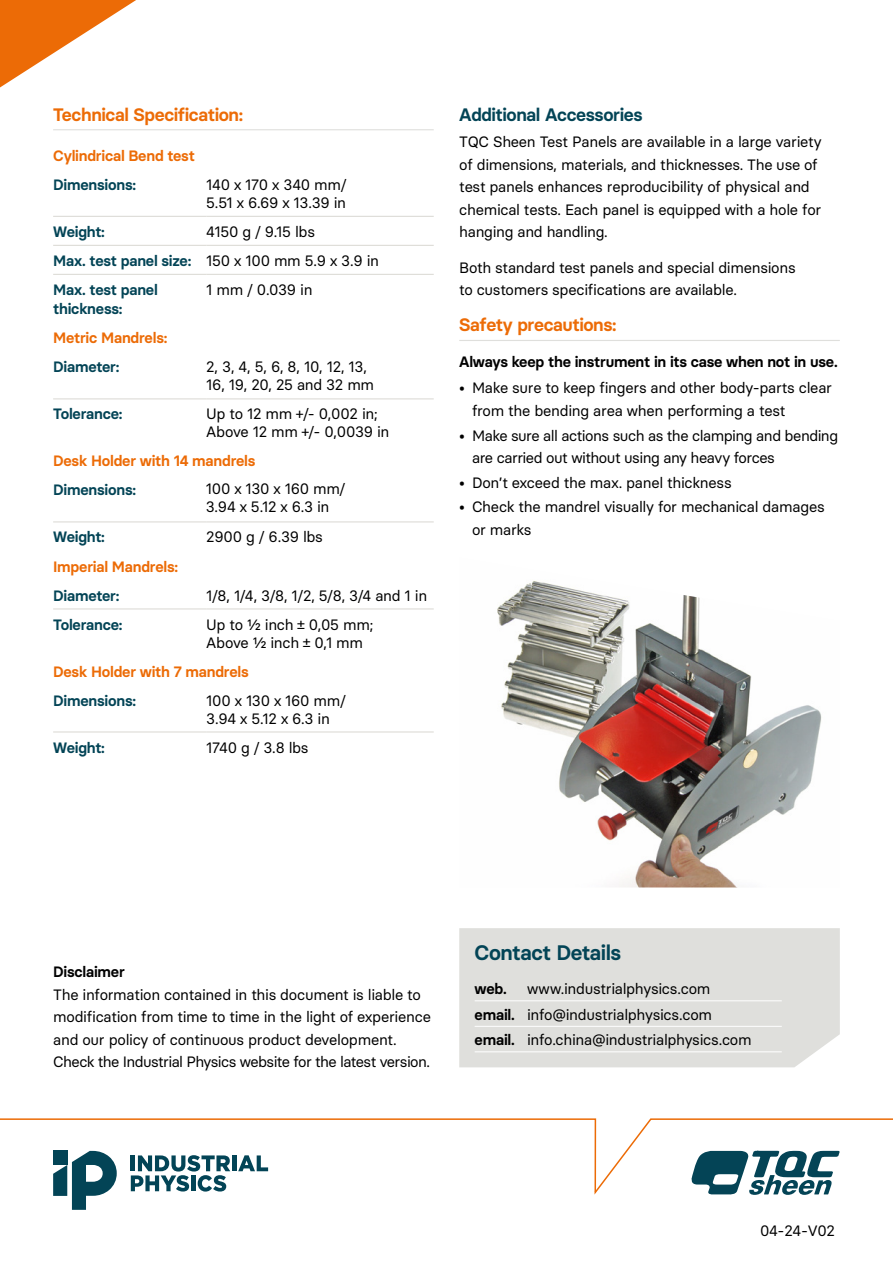
<style>
.page{position:relative;width:893px;height:1263px;background:#fff}
.page>*{position:absolute;margin:0;border:0;box-sizing:border-box;transform-origin:0 0}
.t1{font:600 21px "Basier Circle";letter-spacing:-.02em;color:#034456}
.t2{font:600 18px "Basier Circle";letter-spacing:-.02em;color:#ec6b06}
.t3{font:600 18px "Basier Circle";letter-spacing:-.02em;color:#034456}
.t4{font:15px/22.5px "Basier Circle";letter-spacing:-.02em;color:#000}
.t5{font:600 15px "Basier Circle";letter-spacing:-.01em;color:#034456}
.t6{font:600 15px "Basier Circle";letter-spacing:-.01em;color:#ec6b06}
.t7{font:600 15px "Basier Circle";letter-spacing:-.015em;color:#000}
.s1{font-weight:600;color:#034456}
.s2{font-weight:600}
</style>
<div class="page">
<img style="left:497px;top:581px;width:325px;height:306px">
<div style="left:459px;top:928px;width:381px;height:139px;background:#dfdfdc"></div>
<hr style="left:475px;top:1000px;width:307px;height:1px;background:#fff">
<hr style="left:475px;top:1026px;width:307px;height:1px;background:#fff">
<hr style="left:475px;top:1051px;width:307px;height:1px;background:#fff">
<hr style="left:459px;top:340px;width:381px;height:1px;background:#dfdfdc">
<hr style="left:53px;top:129px;width:381px;height:1px;background:#dfdfdc">
<hr style="left:53px;top:216px;width:153px;height:1px;background:#dddcd7">
<hr style="left:206px;top:216px;width:228px;height:1px;background:#dddcd7">
<hr style="left:53px;top:245px;width:153px;height:1px;background:#dddcd7">
<hr style="left:206px;top:245px;width:228px;height:1px;background:#dddcd7">
<hr style="left:53px;top:274px;width:153px;height:1px;background:#dddcd7">
<hr style="left:206px;top:274px;width:228px;height:1px;background:#dddcd7">
<hr style="left:53px;top:398px;width:153px;height:1px;background:#dddcd7">
<hr style="left:206px;top:398px;width:228px;height:1px;background:#dddcd7">
<hr style="left:53px;top:521px;width:153px;height:1px;background:#dddcd7">
<hr style="left:206px;top:521px;width:228px;height:1px;background:#dddcd7">
<hr style="left:53px;top:608px;width:153px;height:1px;background:#dddcd7">
<hr style="left:206px;top:608px;width:228px;height:1px;background:#dddcd7">
<hr style="left:53px;top:731px;width:153px;height:1px;background:#dddcd7">
<hr style="left:206px;top:731px;width:228px;height:1px;background:#dddcd7">
<svg style="left:71px;top:1197px;width:15px;height:13px"></svg>
<svg style="left:0;top:0;width:136px;height:88px"></svg>
<svg style="left:0;top:1118px;width:893px;height:79px"></svg>
<svg style="left:690px;top:1151px;width:150px;height:44px"></svg>
<p class="t2" style="left:53px;top:103px;width:191px">Technical Specification:</p>
<p class="t6" style="left:53px;top:146px;width:143px">Cylindrical Bend test</p>
<p class="t5" style="left:53px;top:175px;width:84px">Dimensions:</p>
<p class="t4" style="left:206px;top:175px;width:142px;line-height:18px">140 x 170 x 340 mm/<br>5.51 x 6.69 x 13.39 in</p>
<p class="t5" style="left:53px;top:222px;width:53px">Weight:</p>
<p class="t4" style="left:53px;top:217px;width:327px;line-height:29px;text-indent:153px">4150 g / 9.15 lbs<br><span class="s1">Max. test panel size:</span> 150 x 100 mm 5.9 x 3.9 in<br><span class="s1">Max. test panel</span></p>
<p class="t5" style="left:53px;top:300px;width:71px">thickness:</p>
<p class="t4" style="left:206px;top:278px;width:108px">1 mm / 0.039 in</p>
<p class="t6" style="left:53px;top:329px;width:116px">Metric Mandrels:</p>
<p class="t5" style="left:53px;top:358px;width:68px">Diameter:</p>
<p class="t4" style="left:206px;top:358px;width:169px;line-height:18px">2, 3, 4, 5, 6, 8, 10, 12, 13,<br>16, 19, 20, 25 and 32 mm</p>
<p class="t5" style="left:53px;top:405px;width:71px">Tolerance:</p>
<p class="t4" style="left:206px;top:405px;width:185px;line-height:18px">Up to 12 mm +/- 0,002 in;<br>Above 12 mm +/- 0,0039 in</p>
<p class="t6" style="left:53px;top:452px;width:204px">Desk Holder with 14 mandrels</p>
<p class="t5" style="left:53px;top:481px;width:84px">Dimensions:</p>
<p class="t5" style="left:53px;top:528px;width:53px">Weight:</p>
<p class="t4" style="left:206px;top:526px;width:118px">2900 g / 6.39 lbs</p>
<p class="t6" style="left:53px;top:557px;width:126px">Imperial Mandrels:</p>
<p class="t5" style="left:53px;top:586px;width:68px">Diameter:</p>
<p class="t4" style="left:206px;top:584px;width:223px">1/8, 1/4, 3/8, 1/2, 5/8, 3/4 and 1 in</p>
<p class="t5" style="left:53px;top:615px;width:71px">Tolerance:</p>
<p class="t4" style="left:206px;top:615px;width:169px;line-height:18px">Up to ½ inch ± 0,05 mm;<br>Above ½ inch ± 0,1 mm</p>
<p class="t6" style="left:53px;top:662px;width:197px">Desk Holder with 7 mandrels</p>
<p class="t5" style="left:53px;top:691px;width:84px">Dimensions:</p>
<p class="t4" style="left:206px;top:691px;width:141px;line-height:18px">100 x 130 x 160 mm/<br>3.94 x 5.12 x 6.3 in</p>
<p class="t5" style="left:53px;top:738px;width:53px">Weight:</p>
<p class="t4" style="left:206px;top:736px;width:104px">1740 g / 3.8 lbs</p>
<p class="t4" style="left:206px;top:480px;width:141px;line-height:18px">100 x 130 x 160 mm/<br>3.94 x 5.12 x 6.3 in</p>
<p class="t3" style="left:459px;top:103px;width:185px">Additional Accessories</p>
<p class="t4" style="left:459px;top:131px;width:364px">TQC Sheen Test Panels are available in a large variety of dimensions, materials, and thicknesses. The use of test panels enhances reproducibility of physical and chemical tests. Each panel is equipped with a hole for hanging and handling.</p>
<p class="t4" style="left:459px;top:256px;width:338px">Both standard test panels and special dimensions to customers specifications are available.</p>
<p class="t2" style="left:459px;top:314px;width:159px">Safety precautions:</p>
<p class="t7" style="left:459px;top:352px;width:380px">Always keep the instrument in its case when not in use.</p>
<p class="t4" style="left:472px;top:377px;width:362px;text-indent:-13px">• Make sure to keep fingers and other body-parts clear from the bending area when performing a test</p>
<p class="t4" style="left:472px;top:424px;width:368px;text-indent:-13px">• Make sure all actions such as the clamping and bending are carried out without using any heavy forces</p>
<p class="t4" style="left:459px;top:471px;width:274px">• Don’t exceed the max. panel thickness</p>
<p class="t4" style="left:472px;top:495px;width:354px;text-indent:-13px">• Check the mandrel visually for mechanical damages or marks</p>
<p class="t7" style="left:53px;top:963px;width:73px">Disclaimer</p>
<p class="t4" style="left:53px;top:983px;width:379px">The information contained in this document is liable to modification from time to time in the light of experience and our policy of continuous product development.<br>Check the Industrial Physics website for the latest version.</p>
<h1 class="t1" style="left:475px;top:939px;width:148px">Contact Details</h1>
<p class="t7" style="left:475px;top:979px;width:34px">web.</p>
<p class="t4" style="left:475px;top:976px;width:279px;line-height:25.5px;text-indent:52px">www.industrialphysics.com <span class="s2">email.</span> info@industrialphysics.com <span class="s2">email.</span> info.china@industrialphysics.com</p>
<p class="t4" style="left:760px;top:1219px;width:77px">04-24-V02</p>
</div>
